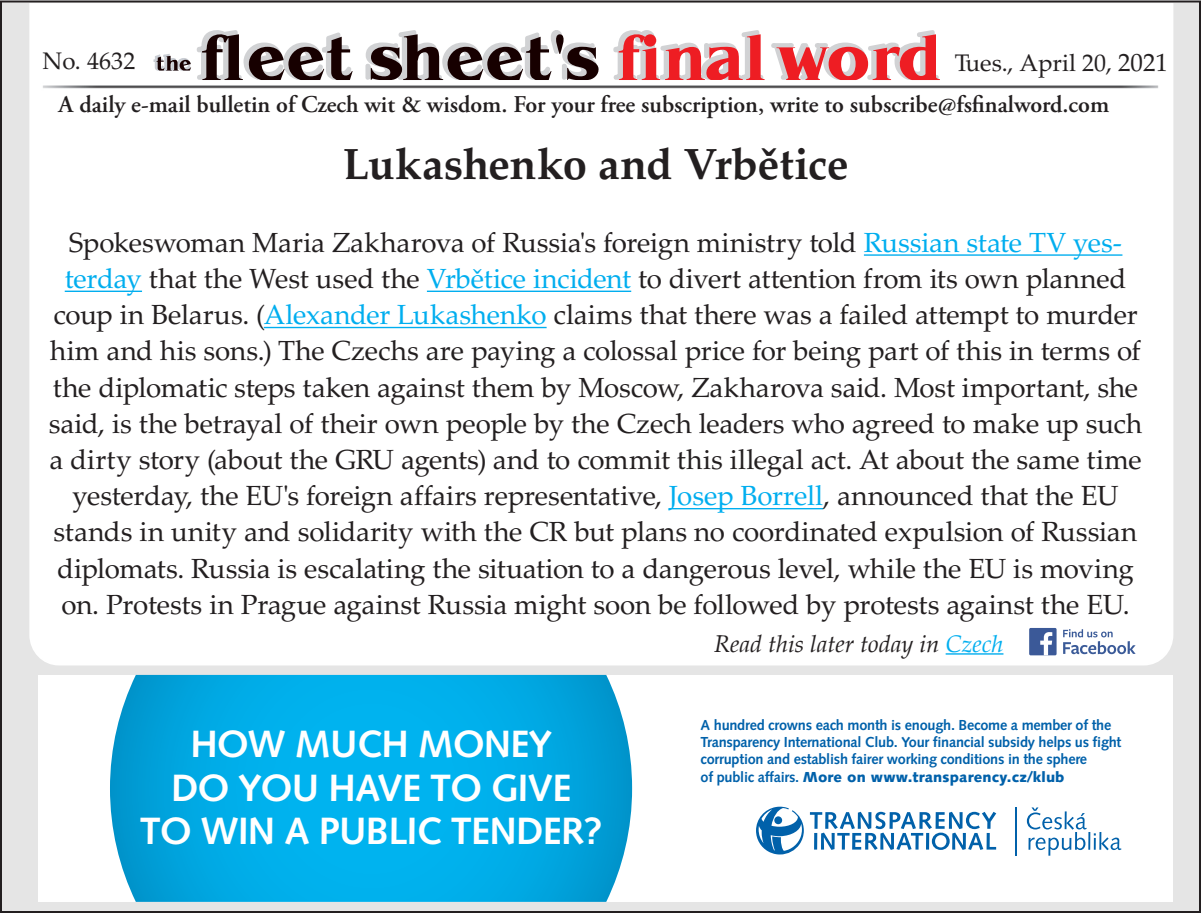
<style>
.page{position:relative;width:1201px;height:913px;background:#fff}
.page>*{position:absolute;margin:0;border:0;box-sizing:border-box;transform-origin:0 0}
.t1{font:700 43.6px "Palatino LTCE";letter-spacing:-.01em;color:#231f20}
.t2{font:700 38px/43.6px "Syntax CE";letter-spacing:-.02em;color:#fff;text-align:center}
.t3{font:27.8px/36.2px "Palatino LTCE";letter-spacing:-.01em;color:#231f20;text-align:center}
.t4{font:600 24px "Adobe Garamond Pro";color:#231f20}
.t5{font:italic 24px "Palatino";color:#231f20}
.t6{font:24px "Palatino LTCE";color:#231f20}
.t7{font:700 14.4px/17.4px "Syntax CE";letter-spacing:-.015em;color:#0161aa}
.s1{font-size:25px}
.s2{color:#00aeef}
.s3{font-weight:900}
</style>
<div class="page">
<div style="left:1px;top:1px;width:1198px;height:910px;background:#e5e5e5"></div>
<div style="left:28px;top:1px;width:1146px;height:665px;background:#fff"></div>
<img style="left:40px;top:83px;width:1120px;height:7px">
<svg style="left:153px;top:30px;width:446px;height:50px;background:#aaa3a4"></svg>
<svg style="left:611px;top:30px;width:328px;height:50px;background:#eda0a3"></svg>
<hr style="left:945px;top:653px;width:58px;height:1px;background:#00aeef">
<svg style="left:1062px;top:629px;width:73px;height:25px;background:#c8d1e2"></svg>
<div style="left:1028px;top:627px;width:28px;height:28px;background:#3b5998;border-radius:2px"></div>
<svg style="left:1040px;top:632px;width:12px;height:23px"></svg>
<hr style="left:863px;top:254px;width:259px;height:2px;background:#00aeef">
<hr style="left:65px;top:290px;width:77px;height:2px;background:#00aeef">
<hr style="left:427px;top:290px;width:204px;height:2px;background:#00aeef">
<hr style="left:264px;top:327px;width:282px;height:1px;background:#00aeef">
<hr style="left:669px;top:508px;width:154px;height:1px;background:#00aeef">
<div style="left:38px;top:674px;width:1134px;height:227px;background:#fff"></div>
<svg style="left:110px;top:674px;width:522px;height:227px;background:#0daee6"></svg>
<svg style="left:756px;top:806px;width:47px;height:48px"></svg>
<hr style="left:1015px;top:807px;width:1px;height:48px;background:#0161aa">
<svg style="left:1026px;top:807px;width:95px;height:48px"></svg>
<svg style="left:809px;top:811px;width:187px;height:38px"></svg>
<p class="t6" style="left:42px;top:47px;width:94px">No. 4632</p>
<p class="t6" style="left:954px;top:49px;width:215px">Tues., April 20, <span class="s1">2021</span></p>
<p class="t4" style="left:59px;top:90px;width:1051px">A daily e-mail bulletin of Czech wit &amp; wisdom. For your free subscription, write to subscribe@fsfinalword.com</p>
<p class="t1" style="left:342px;top:138px;width:507px">Lukashenko and Vrbětice</p>
<p class="t3" style="left:49px;top:224px;width:1094px">Spokeswoman Maria Zakharova of Russia's foreign ministry told <span class="s2">Russian state TV yes&shy;terday</span> that the West used the <span class="s2">Vrbětice incident</span> to divert attention from its own planned coup in Belarus. (<span class="s2">Alexander Lukashenko</span> claims that there was a failed attempt to murder him and his sons.) The Czechs are paying a colossal price for being part of this in terms of the diplomatic steps taken against them by Moscow, Zakharova said. Most important, she said, is the betrayal of their own people by the Czech leaders who agreed to make up such a dirty story (about the GRU agents) and to commit this illegal act. At about the same time yesterday, the EU's foreign affairs representative, <span class="s2">Josep Borrell</span>, announced that the EU stands in unity and solidarity with the CR but plans no coordinated expulsion of Russian diplomats. Russia is escalating the situation to a dangerous level, while the EU is moving on. Protests in Prague against Russia might soon be followed by protests against the EU.</p>
<p class="t5" style="left:714px;top:623px;width:291px">Read this later today in <span class="s2">Czech</span></p>
<p class="t2" style="left:140px;top:722px;width:464px">How mucH money<br>do you Have to give<br>to win a public tender?</p>
<p class="t7" style="left:700px;top:715px;width:422px">a hundred crowns each month is enough. become a member of the transparency international club. your financial subsidy helps us fight corruption and establish fairer working conditions in the sphere<br>of public affairs. <span class="s3">More on www.transparency.cz/klub</span></p>
</div>
